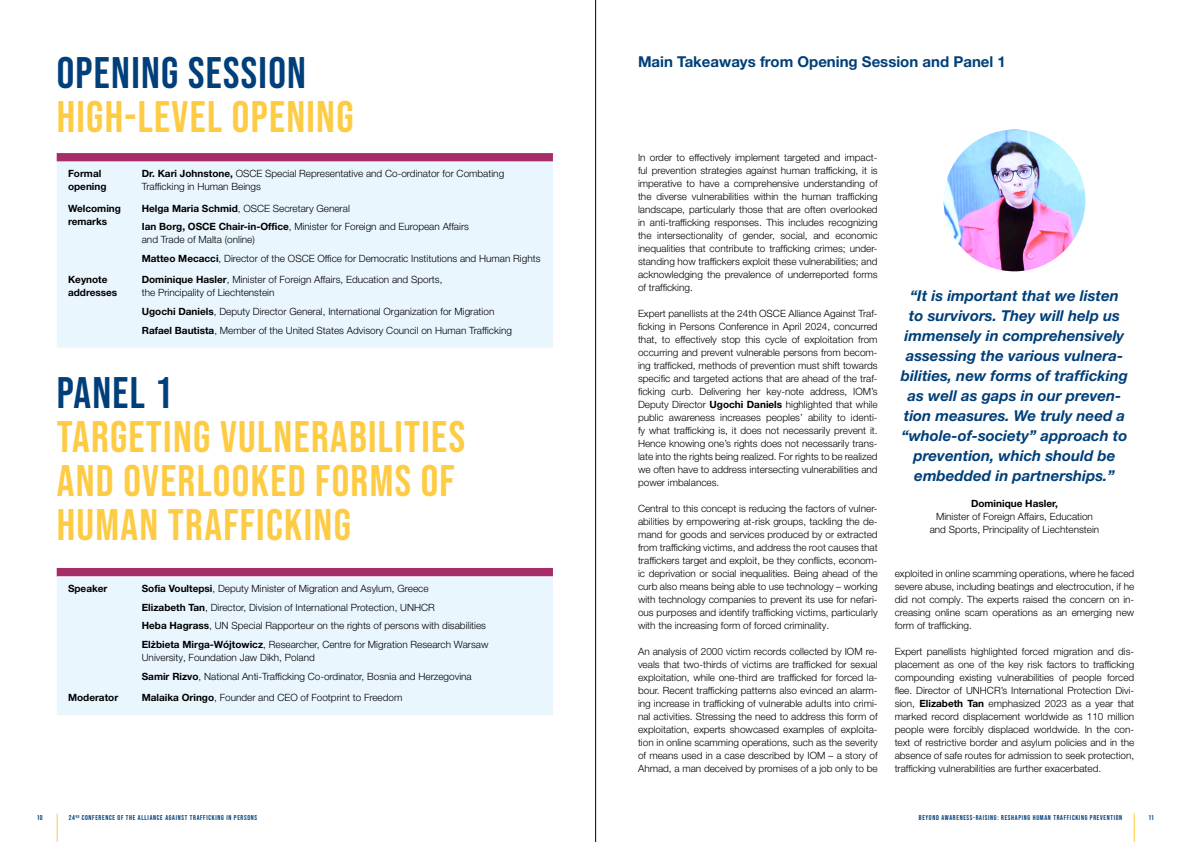
<style>
.page{position:relative;width:1191px;height:842px;background:#fff}
.page>*{position:absolute;margin:0;border:0;box-sizing:border-box;transform-origin:0 0}
.t1{font:44px/44px "Bebas Neue";letter-spacing:.03em;color:#fecb44}
.t2{font:44px "Bebas Neue";letter-spacing:.03em;color:#003f79}
.t3{font:italic 700 15px/20px "Helvetica Neue LT Pro";color:#003f79;text-align:center}
.t4{font:700 15px "Helvetica Neue LT Pro";color:#003f79}
.t5{font:300 10px/13px "Helvetica Neue LT Pro";color:#000}
.t6{font:700 10px/13px "Helvetica Neue LT Pro";color:#000}
.t7{font:7px "Bebas Neue";letter-spacing:.1em;color:#003f79}
.s1{font-weight:700}
</style>
<div class="page">
<svg style="left:1133px;top:814px;width:1px;height:28px"></svg>
<svg style="left:57px;top:814px;width:1px;height:28px"></svg>
<img style="left:943px;top:130px;width:142px;height:141px;border-radius:71px">
<svg style="left:57px;top:153px;width:496px;height:9px;background:#ad3d75"></svg>
<div style="left:57px;top:162px;width:496px;height:186px;background:#eaf6fe"></div>
<div style="left:57px;top:568px;width:496px;height:8px;background:#a72d69"></div>
<div style="left:57px;top:576px;width:496px;height:139px;background:#eaf6fe"></div>
<hr style="left:595px;top:0;width:1px;height:842px;background:#000">
<h1 class="t2" style="left:57px;top:48px;width:251px">OPENING SESSION</h1>
<h1 class="t1" style="left:57px;top:94px;width:298px">HIGH-LEVEL OPENING</h1>
<p class="t6" style="left:68px;top:167px;width:40px">Formal opening</p>
<p class="t5" style="left:142px;top:167px;width:364px"><span class="s1">Dr. Kari Johnstone,</span> OSCE Special Representative and Co-ordinator for Combating<br>Trafficking in Human Beings</p>
<p class="t6" style="left:68px;top:201px;width:54px">Welcoming remarks</p>
<p class="t5" style="left:142px;top:198px;width:329px;line-height:18.7px"><span class="s1">Helga Maria Schmid</span>, OSCE Secretary General<br><span class="s1">Ian Borg, OSCE Chair-in-Office</span>, Minister for Foreign and European Affairs</p>
<p class="t5" style="left:142px;top:230px;width:400px;line-height:18.7px">and Trade of Malta (online)<br><span class="s1">Matteo Mecacci</span>, Director of the OSCE Office for Democratic Institutions and Human Rights</p>
<p class="t6" style="left:68px;top:273px;width:51px">Keynote addresses</p>
<p class="t5" style="left:142px;top:273px;width:302px"><span class="s1">Dominique Hasler</span>, Minister of Foreign Affairs, Education and Sports, the Principality of Liechtenstein</p>
<p class="t5" style="left:142px;top:302px;width:372px;line-height:18.7px"><span class="s1">Ugochi Daniels</span>, Deputy Director General, International Organization for Migration<br><span class="s1">Rafael Bautista</span>, Member of the United States Advisory Council on Human Trafficking</p>
<h1 class="t2" style="left:57px;top:368px;width:117px">PANEL 1</h1>
<h1 class="t1" style="left:57px;top:415px;width:410px">TARGETING VULNERABILITIES<br>AND OVERLOOKED FORMS OF<br>HUMAN TRAFFICKING</h1>
<p class="t6" style="left:68px;top:582px;width:41px">Speaker</p>
<p class="t5" style="left:142px;top:579px;width:348px;line-height:18.7px"><span class="s1">Sofia Voultepsi</span>, Deputy Minister of Migration and Asylum, Greece<br><span class="s1">Elizabeth Tan</span>, Director, Division of International Protection, UNHCR<br><span class="s1">Heba Hagrass</span>, UN Special Rapporteur on the rights of persons with disabilities <span class="s1">Elżbieta Mirga-Wójtowicz</span>, Researcher, Centre for Migration Research Warsaw</p>
<p class="t5" style="left:142px;top:648px;width:331px;line-height:18.7px">University, Foundation Jaw Dikh, Poland<br><span class="s1">Samir Rizvo</span>, National Anti-Trafficking Co-ordinator, Bosnia and Herzegovina</p>
<p class="t6" style="left:68px;top:691px;width:52px">Moderator</p>
<p class="t5" style="left:142px;top:691px;width:262px"><span class="s1">Malaika Oringo</span>, Founder and CEO of Footprint to Freedom</p>
<h2 class="t4" style="left:638px;top:53px;width:369px">Main Takeaways from Opening Session and Panel 1</h2>
<p class="t5" style="left:638px;top:150px;width:241px;text-align:justify">In order to effectively implement targeted and impact&shy;ful prevention strategies against human trafficking, it is imperative to have a comprehensive understanding of the diverse vulnerabilities within the human trafficking landscape, particularly those that are often overlooked in anti-trafficking responses. This includes recognizing the intersectionality of gender, social, and economic inequalities that contribute to trafficking crimes; under&shy;standing how traffickers exploit these vulnerabilities; and acknowledging the prevalence of underreported forms of trafficking.</p>
<p class="t5" style="left:638px;top:306px;width:241px;text-align:justify">Expert panellists at the 24th OSCE Alliance Against Traf&shy;ficking in Persons Conference in April 2024, concurred that, to effectively stop this cycle of exploitation from occurring and prevent vulnerable persons from becom&shy;ing trafficked, methods of prevention must shift towards specific and targeted actions that are ahead of the traf&shy;ficking curb. Delivering her key-note address, IOM’s Deputy Director <span class="s1">Ugochi Daniels</span> highlighted that while public awareness increases peoples’ ability to identi&shy;fy what trafficking is, it does not necessarily prevent it.<br>Hence knowing one’s rights does not necessarily trans&shy;late into the rights being realized. For rights to be realized we often have to address intersecting vulnerabilities and power imbalances.</p>
<p class="t5" style="left:638px;top:501px;width:241px;text-align:justify">Central to this concept is reducing the factors of vulner&shy;abilities by empowering at-risk groups, tackling the de&shy;mand for goods and services produced by or extracted from trafficking victims, and address the root causes that traffickers target and exploit, be they conflicts, econom&shy;ic deprivation or social inequalities. Being ahead of the curb also means being able to use technology – working with technology companies to prevent its use for nefari&shy;ous purposes and identify trafficking victims, particularly with the increasing form of forced criminality.</p>
<p class="t5" style="left:638px;top:644px;width:241px;text-align:justify">An analysis of 2000 victim records collected by IOM re&shy;veals that two-thirds of victims are trafficked for sexual exploitation, while one-third are trafficked for forced la&shy;bour. Recent trafficking patterns also evinced an alarm&shy;ing increase in trafficking of vulnerable adults into crimi&shy;nal activities. Stressing the need to address this form of exploitation, experts showcased examples of exploita&shy;tion in online scamming operations, such as the severity of means used in a case described by IOM – a story of Ahmad, a man deceived by promises of a job only to be</p>
<p class="t3" style="left:901px;top:286px;width:228px">“It is important that we listen to survivors. They will help us immensely in comprehensively assessing the various vulnera&shy;bilities, new forms of trafficking as well as gaps in our preven&shy;tion measures. We truly need a “whole-of-society” approach to prevention, which should be embedded in partnerships.”</p>
<p class="t6" style="left:971px;top:497px;width:88px">Dominique Hasler,</p>
<p class="t5" style="left:929px;top:510px;width:171px;text-align:center">Minister of Foreign Affairs, Education and Sports, Principality of Liechtenstein</p>
<p class="t5" style="left:894px;top:566px;width:241px;text-align:justify">exploited in online scamming operations, where he faced severe abuse, including beatings and electrocution, if he did not comply. The experts raised the concern on in&shy;creasing online scam operations as an emerging new form of trafficking.</p>
<p class="t5" style="left:894px;top:644px;width:241px;text-align:justify">Expert panellists highlighted forced migration and dis&shy;placement as one of the key risk factors to trafficking compounding existing vulnerabilities of people forced flee. Director of UNHCR’s International Protection Divi&shy;sion, <span class="s1">Elizabeth Tan</span> emphasized 2023 as a year that marked record displacement worldwide as 110 million people were forcibly displaced worldwide. In the con&shy;text of restrictive border and asylum policies and in the absence of safe routes for admission to seek protection, trafficking vulnerabilities are further exacerbated.</p>
<p class="t7" style="left:37px;top:813px;width:7px">10</p>
<p class="t7" style="left:69px;top:813px;width:190px">24<sup>RD</sup> CONFERENCE OF THE ALLIANCE AGAINST TRAFFICKING IN PERSONS</p>
<p class="t7" style="left:918px;top:813px;width:205px">BEYOND AWARENESS-RAISING: RESHAPING HUMAN TRAFFICKING PREVENTION</p>
<p class="t7" style="left:1148px;top:813px;width:7px">11</p>
</div>
